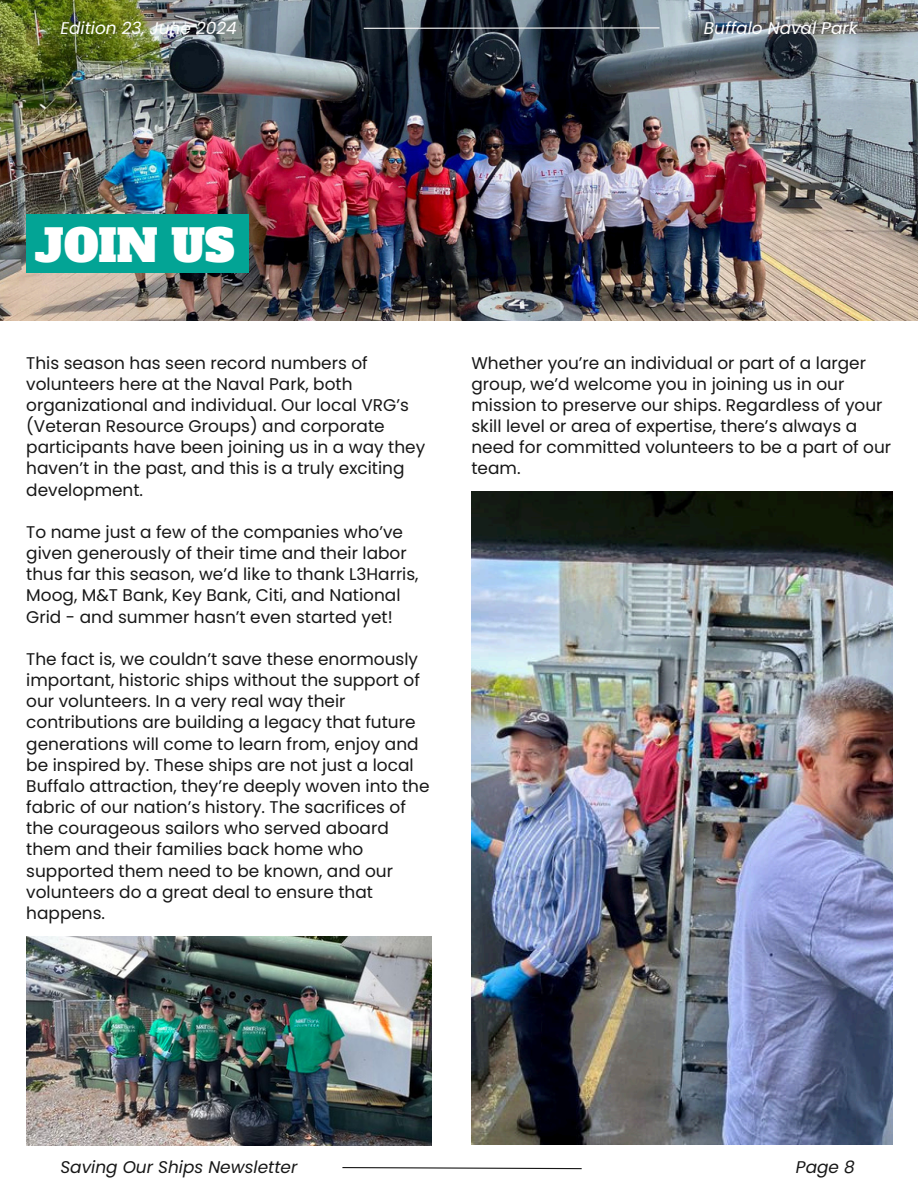
<style>
.page{position:relative;width:918px;height:1188px;background:#fff}
.page>*{position:absolute;margin:0;border:0;box-sizing:border-box;transform-origin:0 0}
.t1{font:43.65px "Alfa Slab One";color:#fff}
.t2{font:16.95px/21.1px "Poppins";color:#171717}
.t3{font:italic 16.95px "Poppins";color:#fff}
.t4{font:italic 16.95px "Poppins";color:#171717}
</style>
<div class="page">
<img style="left:26px;top:936px;width:405px;height:209px">
<img style="left:471px;top:491px;width:421px;height:654px">
<img style="left:0;top:0;width:918px;height:320px">
<div style="left:26px;top:214px;width:223px;height:59px;background:#03a495"></div>
<hr style="left:364px;top:27px;width:295px;height:2px;background:#fff">
<svg style="left:342px;top:1167px;width:240px;height:3px"></svg>
<p class="t3" style="left:60px;top:16px;width:178px">Edition 23, June 2024</p>
<p class="t3" style="left:704px;top:16px;width:155px">Buffalo Naval Park</p>
<p class="t1" style="left:35px;top:217px;width:201px">JOIN US</p>
<p class="t2" style="left:26px;top:352px;width:400px">This season has seen record numbers of volunteers here at the Naval Park, both organizational and individual. Our local VRG’s (Veteran Resource Groups) and corporate participants have been joining us in a way they haven’t in the past, and this is a truly exciting development.</p>
<p class="t2" style="left:26px;top:521px;width:394px">To name just a few of the companies who’ve given generously of their time and their labor thus far this season, we’d like to thank L3Harris, Moog, M&amp;T Bank, Key Bank, Citi, and National Grid - and summer hasn’t even started yet!</p>
<p class="t2" style="left:26px;top:648px;width:405px">The fact is, we couldn’t save these enormously important, historic ships without the support of our volunteers. In a very real way their contributions are building a legacy that future generations will come to learn from, enjoy and be inspired by. These ships are not just a local Buffalo attraction, they’re deeply woven into the fabric of our nation’s history. The sacrifices of the courageous sailors who served aboard them and their families back home who supported them need to be known, and our volunteers do a great deal to ensure that happens.</p>
<p class="t2" style="left:471px;top:352px;width:421px">Whether you’re an individual or part of a larger group, we’d welcome you in joining us in our mission to preserve our ships. Regardless of your skill level or area of expertise, there’s always a need for committed volunteers to be a part of our team.</p>
<p class="t4" style="left:60px;top:1155px;width:238px">Saving Our Ships Newsletter</p>
<h1 class="t4" style="left:796px;top:1155px;width:60px">Page 8</h1>
</div>
